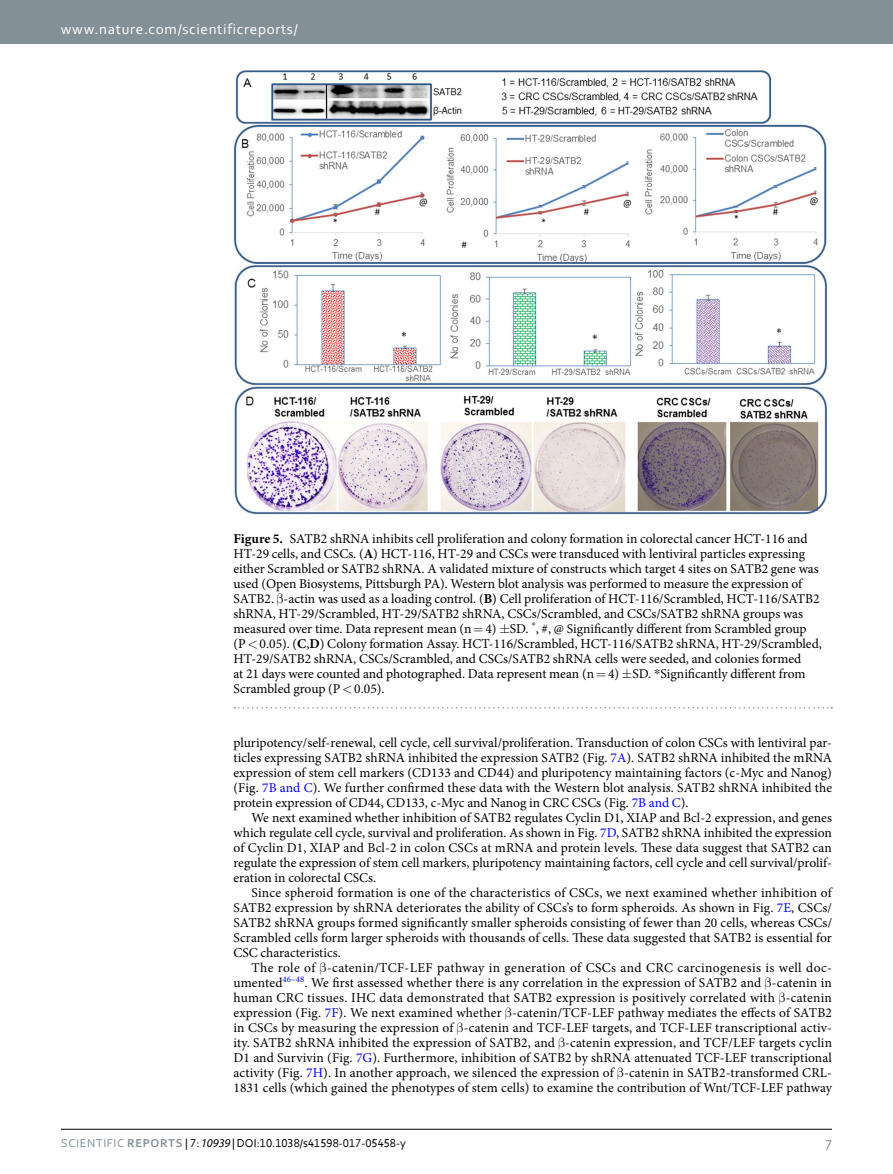
<style>
.page{position:relative;width:893px;height:1174px;background:#fff}
.page>*{position:absolute;margin:0;border:0;box-sizing:border-box;transform-origin:0 0}
.t1{font:15px "Corbel 2";letter-spacing:.045em;color:#fff}
.t2{font:15px "Corbel 2";color:#839097}
.t3{font:13.5px/15px "Minion Pro";color:#000;text-align:justify}
.t4{font:12px "Corbel";color:#000}
.s1{font-weight:700}
.s2{font-family:"STIX General"}
.s3{color:#00f}
.s4{font-family:"Corbel 2";color:#839097}
.s5{font-family:"Corbel Bold 2";color:#839097}
.s6{font-family:"Myriad Pro";font-style:italic}
</style>
<div class="page">
<div style="left:0;top:0;width:893px;height:43px;background:#839097"></div>
<hr style="left:61px;top:1129px;width:771px;height:1px;background:#000">
<img style="left:233px;top:70px;width:594px;height:445px">
<svg style="left:234px;top:707px;width:598px;height:1px"></svg>
<p class="t1" style="left:61px;top:19px;width:238px">www.nature.com/scientificreports/</p>
<p class="t3" style="left:233px;top:531px;width:590px;text-align:left"><span class="s1">Figure 5.</span> SATB2 shRNA inhibits cell proliferation and colony formation in colorectal cancer HCT-116 and HT-29 cells, and CSCs. (<span class="s1">A</span>) HCT-116, HT-29 and CSCs were transduced with lentiviral particles expressing either Scrambled or SATB2 shRNA. A validated mixture of constructs which target 4 sites on SATB2 gene was used (Open Biosystems, Pittsburgh PA). Western blot analysis was performed to measure the expression of SATB2. -actin was used as a loading control. (<span class="s1">B</span>) Cell proliferation of HCT-116/Scrambled, HCT-116/SATB2 shRNA, HT-29/Scrambled, HT-29/SATB2 shRNA, CSCs/Scrambled, and CSCs/SATB2 shRNA groups was measured over time. Data represent mean (n 4) SD. <sup>*</sup>, #, @ Significantly different from Scrambled group (P 0.05). (<span class="s1">C</span>,<span class="s1">D</span>) Colony formation Assay. HCT-116/Scrambled, HCT-116/SATB2 shRNA, HT-29/Scrambled, HT-29/SATB2 shRNA, CSCs/Scrambled, and CSCs/SATB2 shRNA cells were seeded, and colonies formed<br>at 21 days were counted and photographed. Data represent mean (n 4) SD. <span class="s2">*</span>Significantly different from Scrambled group (P 0.05).</p>
<p class="t3" style="left:233px;top:735px;width:600px">pluripotency/self-renewal, cell cycle, cell survival/proliferation. Transduction of colon CSCs with lentiviral par&shy;ticles expressing SATB2 shRNA inhibited the expression SATB2 (Fig. <span class="s3">7A</span>). SATB2 shRNA inhibited the mRNA expression of stem cell markers (CD133 and CD44) and pluripotency maintaining factors (c-Myc and Nanog) (Fig. <span class="s3">7B and C</span>). We further confirmed these data with the Western blot analysis. SATB2 shRNA inhibited the protein expression of CD44, CD133, c-Myc and Nanog in CRC CSCs (Fig. <span class="s3">7B and C</span>).</p>
<p class="t3" style="left:233px;top:809px;width:600px;text-indent:18px">We next examined whether inhibition of SATB2 regulates Cyclin D1, XIAP and Bcl-2 expression, and genes which regulate cell cycle, survival and proliferation. As shown in Fig. <span class="s3">7D</span>, SATB2 shRNA inhibited the expression of Cyclin D1, XIAP and Bcl-2 in colon CSCs at mRNA and protein levels. These data suggest that SATB2 can regulate the expression of stem cell markers, pluripotency maintaining factors, cell cycle and cell survival/prolif&shy;eration in colorectal CSCs.</p>
<p class="t3" style="left:233px;top:884px;width:600px;text-indent:18px">Since spheroid formation is one of the characteristics of CSCs, we next examined whether inhibition of SATB2 expression by shRNA deteriorates the ability of CSCs’s to form spheroids. As shown in Fig. <span class="s3">7E</span>, CSCs/ SATB2 shRNA groups formed significantly smaller spheroids consisting of fewer than 20 cells, whereas CSCs/ Scrambled cells form larger spheroids with thousands of cells. These data suggested that SATB2 is essential for CSC characteristics.</p>
<p class="t3" style="left:233px;top:959px;width:600px;text-indent:18px">The role of -catenin/TCF-LEF pathway in generation of CSCs and CRC carcinogenesis is well doc&shy;umented<sup>46</sup><sup>–</sup><sup>48</sup>. We first assessed whether there is any correlation in the expression of SATB2 and -catenin in human CRC tissues. IHC data demonstrated that SATB2 expression is positively correlated with -catenin expression (Fig. <span class="s3">7F</span>). We next examined whether -catenin/TCF-LEF pathway mediates the effects of SATB2 in CSCs by measuring the expression of -catenin and TCF-LEF targets, and TCF-LEF transcriptional activ&shy;ity. SATB2 shRNA inhibited the expression of SATB2, and -catenin expression, and TCF/LEF targets cyclin D1 and Survivin (Fig. <span class="s3">7G</span>). Furthermore, inhibition of SATB2 by shRNA attenuated TCF-LEF transcriptional activity (Fig. <span class="s3">7H</span>). In another approach, we silenced the expression of -catenin in SATB2-transformed CRL-1831 cells (which gained the phenotypes of stem cells) to examine the contribution of Wnt/TCF-LEF pathway</p>
<p class="t4" style="left:61px;top:1135px;width:346px"><span class="s4">Scientific</span> <span class="s5">REPORTS</span> | 7: <span class="s6">10939</span> | DOI:10.1038/s41598-017-05458-y</p>
<p class="t2" style="left:826px;top:1132px;width:8px">7</p>
</div>
